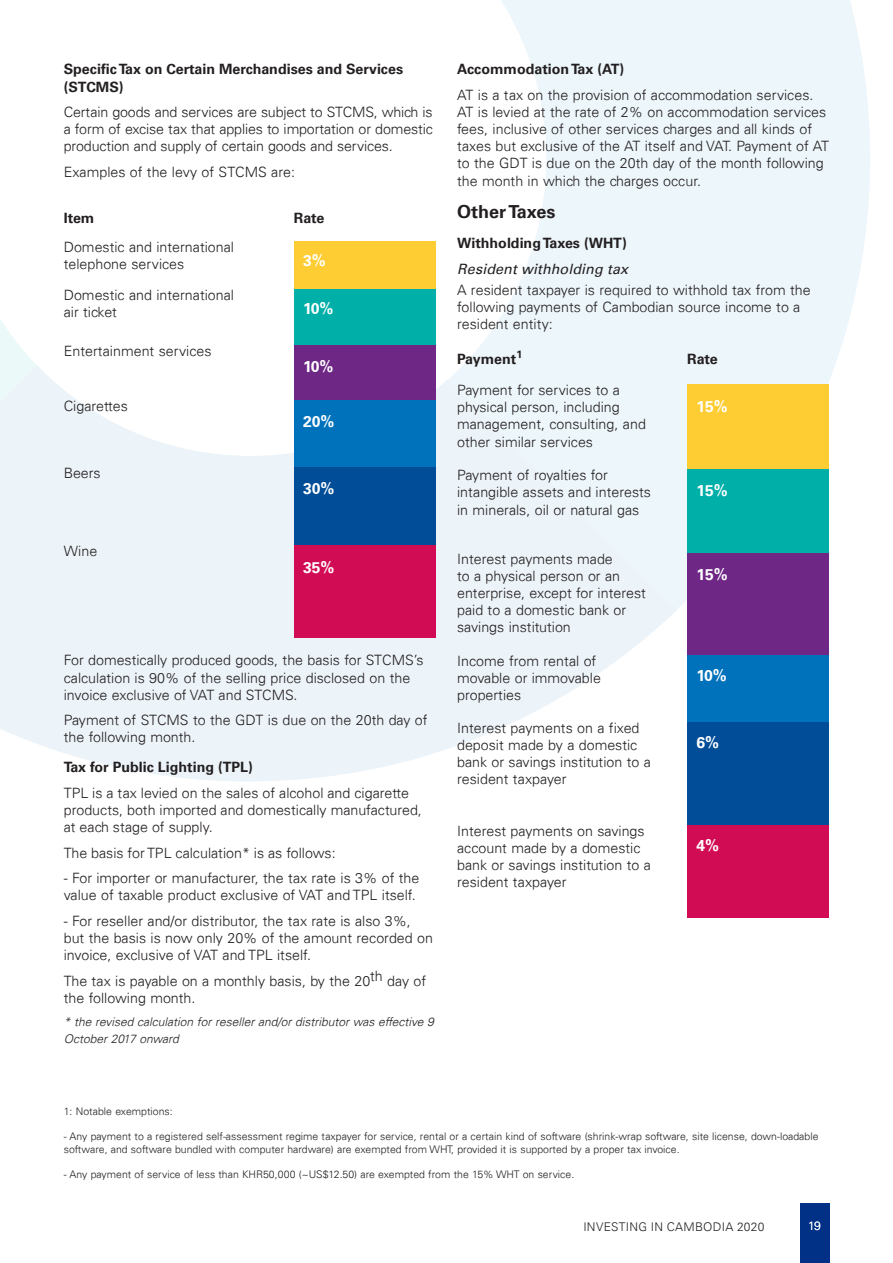
<style>
.page{position:relative;width:893px;height:1263px;background:#fff}
.page>*{position:absolute;margin:0;border:0;box-sizing:border-box;transform-origin:0 0}
.T2{font:700 18px "Univers 65";color:#231f20}
.CB_-_inside___body{font:700 15.75px "Univers 65";color:#fff}
.CB_-_inside___body-2{font:300 14.25px/17.1px "Univers 45";color:#231f20}
.content{font:300 14.25px/17.1px "Univers 45";color:#231f20}
.T2-2{font:700 14.25px/17.1px "Univers 65";color:#231f20}
.T3{font:italic 14.25px "Univers 55";letter-spacing:.005em;color:#231f20}
.CB_-_inside___body-3{font:italic 300 12px/17.1px "Univers 45";color:#231f20}
.t1{font:300 12px "Univers 45";letter-spacing:.025em;color:#231f20}
.t2{font:300 12px "VNI Univers 45";color:#fff}
.bdy{font:300 10.5px/12.6px "Univers 45";color:#231f20}
</style>
<div class="page">
<svg style="left:464px;top:0;width:406px;height:609px;fill:#edf6fb"></svg>
<svg style="left:0;top:319px;width:36px;height:46px"></svg>
<svg style="left:0;top:365px;width:677px;height:416px;fill:#ecf3f9"></svg>
<div style="left:294px;top:241px;width:142px;height:48px;background:#fecd33"></div>
<div style="left:294px;top:289px;width:142px;height:56px;background:#00afa8"></div>
<div style="left:294px;top:345px;width:142px;height:56px;background:#6f2786"></div>
<div style="left:294px;top:401px;width:142px;height:66px;background:#0072bc"></div>
<div style="left:294px;top:467px;width:142px;height:78px;background:#014d97"></div>
<div style="left:294px;top:545px;width:142px;height:93px;background:#d20c54"></div>
<div style="left:800px;top:1203px;width:29px;height:60px;background:#003186"></div>
<div style="left:687px;top:384px;width:142px;height:86px;background:#fecd33"></div>
<div style="left:687px;top:470px;width:142px;height:85px;background:#00afa8"></div>
<div style="left:687px;top:553px;width:142px;height:102px;background:#6f2786"></div>
<div style="left:687px;top:655px;width:142px;height:67px;background:#0072bc"></div>
<div style="left:687px;top:722px;width:142px;height:103px;background:#014d97"></div>
<div style="left:687px;top:825px;width:142px;height:93px;background:#d20c54"></div>
<p class="T2-2" style="left:64px;top:61px;width:341px">Specific Tax on Certain Merchandises and Services (STCMS)</p>
<p class="CB_-_inside___body-2" style="left:64px;top:104px;width:371px;text-align:justify">Certain goods and services are subject to STCMS, which is a form of excise tax that applies to importation or domestic production and supply of certain goods and services.</p>
<p class="CB_-_inside___body-2" style="left:64px;top:163px;width:233px">Examples of the levy of STCMS are:</p>
<p class="T2-2" style="left:457px;top:61px;width:169px">Accommodation Tax (AT)</p>
<p class="CB_-_inside___body-2" style="left:457px;top:86px;width:374px">AT is a tax on the provision of accommodation services.<br>AT is levied at the rate of 2% on accommodation services fees, inclusive of other services charges and all kinds of taxes but exclusive of the AT itself and VAT. Payment of AT to the GDT is due on the 20th day of the month following the month in which the charges occur.</p>
<p class="T2-2" style="left:294px;top:209px;width:32px">Rate</p>
<p class="T2" style="left:457px;top:201px;width:100px">Other Taxes</p>
<p class="T2-2" style="left:457px;top:235px;width:171px">Withholding Taxes (WHT)</p>
<p class="T3" style="left:457px;top:260px;width:172px">Resident withholding tax</p>
<p class="CB_-_inside___body-2" style="left:457px;top:282px;width:355px">A resident taxpayer is required to withhold tax from the following payments of Cambodian source income to a resident entity:</p>
<p class="T2-2" style="left:64px;top:209px;width:32px">Item</p>
<p class="CB_-_inside___body-2" style="left:64px;top:238px;width:172px">Domestic and international telephone services</p>
<p class="CB_-_inside___body-2" style="left:64px;top:287px;width:172px">Domestic and international air ticket</p>
<p class="CB_-_inside___body-2" style="left:64px;top:342px;width:149px">Entertainment services</p>
<p class="CB_-_inside___body" style="left:303px;top:251px;width:24px">3%</p>
<p class="CB_-_inside___body" style="left:303px;top:300px;width:32px">10%</p>
<p class="T2-2" style="left:457px;top:351px;width:67px">Payment<sup>1</sup></p>
<p class="T2-2" style="left:687px;top:351px;width:32px">Rate</p>
<p class="CB_-_inside___body" style="left:696px;top:397px;width:33px">15%</p>
<p class="CB_-_inside___body" style="left:303px;top:357px;width:32px">10%</p>
<p class="CB_-_inside___body-2" style="left:457px;top:382px;width:190px">Payment for services to a physical person, including management, consulting, and other similar services</p>
<p class="CB_-_inside___body-2" style="left:457px;top:467px;width:195px">Payment of royalties for intangible assets and interests in minerals, oil or natural gas</p>
<p class="CB_-_inside___body-2" style="left:457px;top:550px;width:190px">Interest payments made<br>to a physical person or an enterprise, except for interest paid to a domestic bank or savings institution</p>
<p class="CB_-_inside___body-2" style="left:457px;top:652px;width:145px">Income from rental of movable or immovable properties</p>
<p class="CB_-_inside___body-2" style="left:457px;top:719px;width:195px">Interest payments on a fixed deposit made by a domestic bank or savings institution to a resident taxpayer</p>
<p class="CB_-_inside___body-2" style="left:457px;top:822px;width:195px">Interest payments on savings account made by a domestic bank or savings institution to a resident taxpayer</p>
<p class="CB_-_inside___body-2" style="left:64px;top:398px;width:66px">Cigarettes</p>
<p class="CB_-_inside___body" style="left:303px;top:412px;width:33px">20%</p>
<p class="CB_-_inside___body-2" style="left:64px;top:464px;width:38px">Beers</p>
<p class="CB_-_inside___body" style="left:303px;top:479px;width:33px">30%</p>
<p class="CB_-_inside___body" style="left:696px;top:481px;width:33px">15%</p>
<p class="CB_-_inside___body-2" style="left:64px;top:542px;width:35px">Wine</p>
<p class="CB_-_inside___body" style="left:303px;top:558px;width:33px">35%</p>
<p class="CB_-_inside___body" style="left:696px;top:566px;width:33px">15%</p>
<p class="CB_-_inside___body-2" style="left:64px;top:652px;width:361px">For domestically produced goods, the basis for STCMS’s calculation is 90% of the selling price disclosed on the invoice exclusive of VAT and STCMS.</p>
<p class="CB_-_inside___body-2" style="left:64px;top:712px;width:365px">Payment of STCMS to the GDT is due on the 20th day of the following month.</p>
<p class="T2-2" style="left:64px;top:759px;width:191px">Tax for Public Lighting (TPL)</p>
<p class="content" style="left:64px;top:784px;width:360px">TPL is a tax levied on the sales of alcohol and cigarette products, both imported and domestically manufactured, at each stage of supply.</p>
<p class="content" style="left:64px;top:844px;width:273px">The basis for TPL calculation* is as follows:</p>
<p class="CB_-_inside___body-2" style="left:64px;top:870px;width:357px">- For importer or manufacturer, the tax rate is 3% of the value of taxable product exclusive of VAT and TPL itself.</p>
<p class="CB_-_inside___body-2" style="left:64px;top:912px;width:371px">- For reseller and/or distributor, the tax rate is also 3%, but the basis is now only 20% of the amount recorded on invoice, exclusive of VAT and TPL itself.</p>
<p class="CB_-_inside___body-2" style="left:64px;top:972px;width:364px">The tax is payable on a monthly basis, by the 20th day of the following month.</p>
<p class="CB_-_inside___body-3" style="left:64px;top:1013px;width:372px">* the revised calculation for reseller and/or distributor was effective 9<br>October 2017 onward</p>
<p class="CB_-_inside___body" style="left:696px;top:666px;width:32px">10%</p>
<p class="CB_-_inside___body" style="left:696px;top:733px;width:24px">6%</p>
<p class="CB_-_inside___body" style="left:696px;top:836px;width:24px">4%</p>
<p class="bdy" style="left:64px;top:1104px;width:110px">1: Notable exemptions:</p>
<p class="bdy" style="left:64px;top:1130px;width:756px">- Any payment to a registered self-assessment regime taxpayer for service, rental or a certain kind of software (shrink-wrap software, site license, down-loadable software, and software bundled with computer hardware) are exempted from WHT, provided it is supported by a proper tax invoice.</p>
<p class="bdy" style="left:64px;top:1168px;width:512px">- Any payment of service of less than KHR50,000 (~US$12.50) are exempted from the 15% WHT on service.</p>
<p class="t1" style="left:583px;top:1219px;width:183px">INVESTING IN CAMBODIA 2020</p>
<p class="t2" style="left:808px;top:1217px;width:14px">19</p>
</div>
